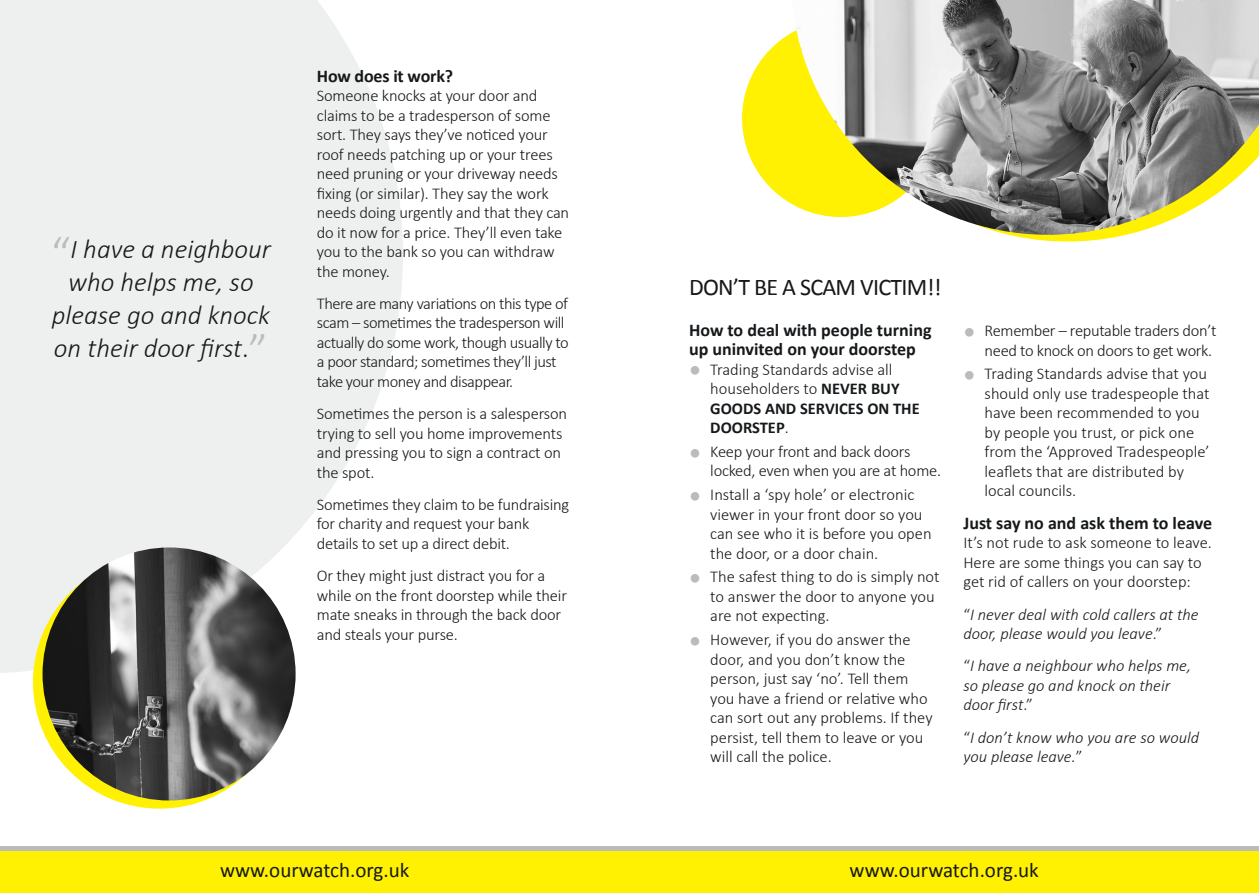
<style>
.page{position:relative;width:1259px;height:893px;background:#fff}
.page>*{position:absolute;margin:0;border:0;box-sizing:border-box;transform-origin:0 0}
.NHW_Body{font:italic 300 27px/33px "Calibri";color:#16191b;text-align:center}
.NHW_Sub_Heading{font:24px "Calibri";letter-spacing:-.03em;color:#16191b}
.t1{font:21px "Calibri";color:#16191b}
.NHW_Para_Heading{font:700 18px/19.5px "Calibri";color:#16191b}
.NHW_Body-2{font:300 16.5px/19.5px "Calibri";letter-spacing:-.01em;color:#16191b}
.NHW_Bullets{font:300 16.5px/19.5px "Calibri";color:#16191b}
.NHW_Body-3{font:italic 300 16.5px/19.5px "Calibri";color:#16191b}
.NHW_Body-4{font:300 16.5px/19.5px "Calibri";letter-spacing:-.03em;color:#16191b}
.NHW_Bullets-2{font:300 16.5px/19.5px "Calibri";letter-spacing:-.02em;color:#16191b;text-align:right}
.s1{font-style:normal;font-size:48px;color:#babcbc}
.s2{font-style:normal}
.s3{font-style:normal;font-size:46.5px;color:#babcbc}
.s4{font-weight:700;font-size:24px;color:#babcbc}
.s5{font-weight:700}
</style>
<div class="page">
<div style="left:0;top:850px;width:1259px;height:43px;background:#fff101"></div>
<hr style="left:0;top:846px;width:1259px;height:4px;background:#babcbc">
<svg style="left:1010px;top:235px;width:115px;height:7px"></svg>
<svg style="left:0;top:0;width:403px;height:673px;fill:#eeefef"></svg>
<div style="left:742px;top:20px;width:197px;height:197px;background:#fff101;border-radius:50%"></div>
<img style="left:792px;top:0;width:467px;height:235px">
<svg style="left:33px;top:556px;width:253px;height:253px;fill:#fff101"></svg>
<img style="left:43px;top:547px;width:253px;height:253px;border-radius:126px">
<p class="NHW_Body" style="left:51px;top:232px;width:221px"><span class="s1">“</span>I have a neighbour who helps me, so please go and knock on their door first<span class="s2">.</span><span class="s3">”</span></p>
<p class="NHW_Para_Heading" style="left:317px;top:66px;width:138px">How does it work?</p>
<p class="NHW_Body-2" style="left:317px;top:86px;width:254px">Someone knocks at your door and claims to be a tradesperson of some sort. They says they’ve noticed your roof needs patching up or your trees need pruning or your driveway needs fixing (or similar). They say the work needs doing urgently and that they can do it now for a price. They’ll even take you to the bank so you can withdraw the money.</p>
<p class="NHW_Body-4" style="left:317px;top:293px;width:253px">There are many variations on this type of scam – sometimes the tradesperson will actually do some work, though usually to a poor standard; sometimes they’ll just take your money and disappear.</p>
<p class="NHW_Body-2" style="left:317px;top:404px;width:252px">Sometimes the person is a salesperson trying to sell you home improvements and pressing you to sign a contract on the spot.</p>
<p class="NHW_Body-2" style="left:317px;top:494px;width:254px">Sometimes they claim to be fundraising for charity and request your bank details to set up a direct debit.</p>
<p class="NHW_Body-2" style="left:317px;top:566px;width:252px">Or they might just distract you for a while on the front doorstep while their mate sneaks in through the back door and steals your purse.</p>
<p class="NHW_Sub_Heading" style="left:689px;top:272px;width:254px">DON’T BE A SCAM VICTIM!!</p>
<p class="NHW_Para_Heading" style="left:689px;top:320px;width:244px">How to deal with people turning up uninvited on your doorstep</p>
<p class="NHW_Bullets" style="left:710px;top:359px;width:211px;text-indent:-21px"><span class="s4">•</span> Trading Standards advise all householders to <span class="s5">NEVER BUY<br>GOODS AND SERVICES ON THE<br>DOORSTEP</span>.</p>
<p class="NHW_Bullets" style="left:710px;top:441px;width:232px;text-indent:-21px"><span class="s4">•</span> Keep your front and back doors locked, even when you are at home.</p>
<p class="NHW_Bullets" style="left:710px;top:485px;width:223px;text-indent:-21px"><span class="s4">•</span> Install a ‘spy hole’ or electronic viewer in your front door so you can see who it is before you open the door, or a door chain.</p>
<p class="NHW_Bullets" style="left:710px;top:567px;width:231px;text-indent:-21px"><span class="s4">•</span> The safest thing to do is simply not to answer the door to anyone you are not expecting.</p>
<p class="NHW_Bullets" style="left:710px;top:630px;width:224px;text-indent:-21px"><span class="s4">•</span> However, if you do answer the door, and you don’t know the person, just say ‘no’. Tell them you have a friend or relative who can sort out any problems. If they persist, tell them to leave or you will call the police.</p>
<p class="NHW_Bullets-2" style="left:963px;top:321px;width:255px"><span class="s4">•</span> Remember – reputable traders don’t need to knock on doors to get work.</p>
<p class="NHW_Bullets" style="left:984px;top:364px;width:226px;text-indent:-21px"><span class="s4">•</span> Trading Standards advise that you should only use tradespeople that have been recommended to you by people you trust, or pick one from the ‘Approved Tradespeople’ leaflets that are distributed by local councils.</p>
<p class="NHW_Para_Heading" style="left:963px;top:513px;width:250px">Just say no and ask them to leave</p>
<p class="NHW_Body-2" style="left:963px;top:533px;width:250px">It’s not rude to ask someone to leave.<br>Here are some things you can say to get rid of callers on your doorstep:</p>
<p class="NHW_Body-3" style="left:963px;top:604px;width:237px"><span class="s2">“</span>I never deal with cold callers at the door, please would you leave<span class="s2">.”</span></p>
<p class="NHW_Body-3" style="left:963px;top:656px;width:229px"><span class="s2">“</span>I have a neighbour who helps me, so please go and knock on their door first<span class="s2">.”</span></p>
<p class="NHW_Body-3" style="left:963px;top:727px;width:237px"><span class="s2">“</span>I don’t know who you are so would you please leave.<span class="s2">”</span></p>
<p class="t1" style="left:220px;top:856px;width:191px">www.ourwatch.org.uk</p>
<p class="t1" style="left:849px;top:856px;width:191px">www.ourwatch.org.uk</p>
</div>
